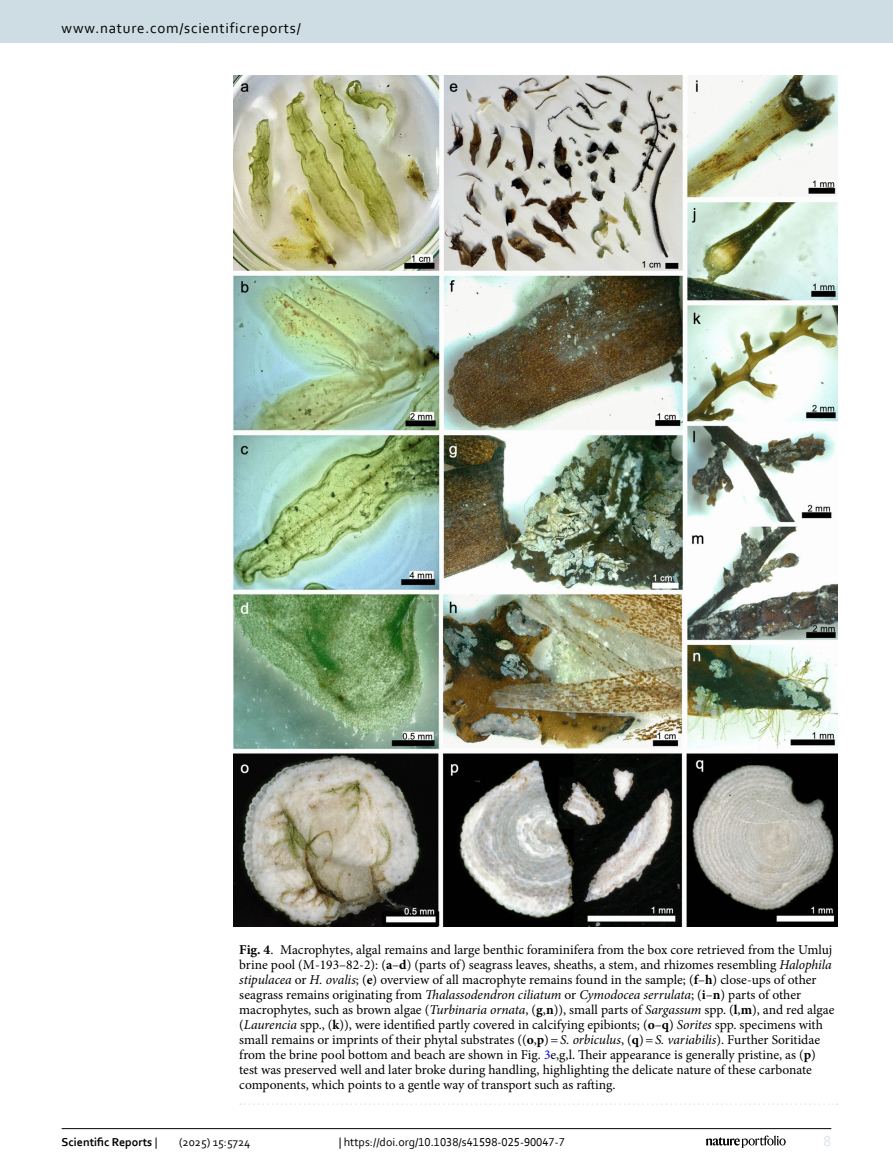
<style>
.page{position:relative;width:893px;height:1174px;background:#fff}
.page>*{position:absolute;margin:0;border:0;box-sizing:border-box;transform-origin:0 0}
.t1{font:15px "Corbel";letter-spacing:.05em;color:#000}
.t2{font:15px "Corbel";color:#d9e4eb}
.Figure_Caption{font:13.5px/15px "Minion Pro";color:#000}
.t3{font:12px "Corbel";color:#000}
.t4{font:700 12px "Corbel";color:#000}
.s1{font-weight:700}
.s2{font-style:italic}
.s3{color:#00f}
.s4{font-weight:400}
</style>
<div class="page">
<img style="left:234px;top:76px;width:603px;height:850px">
<svg style="left:240px;top:1103px;width:597px;height:1px"></svg>
<hr style="left:62px;top:1128px;width:769px;height:1px;background:#000">
<svg style="left:706px;top:1135px;width:80px;height:12px"></svg>
<div style="left:0;top:0;width:893px;height:43px;background:#cedde4"></div>
<p class="t1" style="left:62px;top:18px;width:241px">www.nature.com/scientificreports/</p>
<p class="Figure_Caption" style="left:239px;top:942px;width:597px"><span class="s1">Fig. 4</span>. Macrophytes, algal remains and large benthic foraminifera from the box core retrieved from the Umluj brine pool (M-193–82-2): (<span class="s1">a</span>–<span class="s1">d</span>) (parts of) seagrass leaves, sheaths, a stem, and rhizomes resembling <span class="s2">Halophila stipulacea</span> or <span class="s2">H. ovalis</span>; (<span class="s1">e</span>) overview of all macrophyte remains found in the sample; (<span class="s1">f</span>–<span class="s1">h</span>) close-ups of other seagrass remains originating from <span class="s2">Thalassodendron ciliatum</span> or <span class="s2">Cymodocea serrulata</span>; (<span class="s1">i</span>–<span class="s1">n</span>) parts of other macrophytes, such as brown algae (<span class="s2">Turbinaria ornata</span>, (<span class="s1">g</span>,<span class="s1">n</span>)), small parts of <span class="s2">Sargassum</span> spp. (<span class="s1">l</span>,<span class="s1">m</span>), and red algae (<span class="s2">Laurencia</span> spp., (<span class="s1">k</span>)), were identified partly covered in calcifying epibionts; (<span class="s1">o</span>–<span class="s1">q</span>) <span class="s2">Sorites</span> spp. specimens with small remains or imprints of their phytal substrates ((<span class="s1">o</span>,<span class="s1">p</span>)=<span class="s2">S. orbiculus</span>, (<span class="s1">q</span>)=<span class="s2">S. variabilis</span>). Further Soritidae from the brine pool bottom and beach are shown in Fig. <span class="s3">3</span>e,g,l. Their appearance is generally pristine, as (<span class="s1">p</span>) test was preserved well and later broke during handling, highlighting the delicate nature of these carbonate components, which points to a gentle way of transport such as rafting.</p>
<p class="t4" style="left:62px;top:1134px;width:97px">Scientific Reports <span class="s4">|</span></p>
<p class="t3" style="left:179px;top:1134px;width:73px">(2025) 15:5724</p>
<p class="t3" style="left:339px;top:1134px;width:228px">| https://doi.org/10.1038/s41598-025-90047-7</p>
<p class="t2" style="left:824px;top:1132px;width:9px">8</p>
</div>
